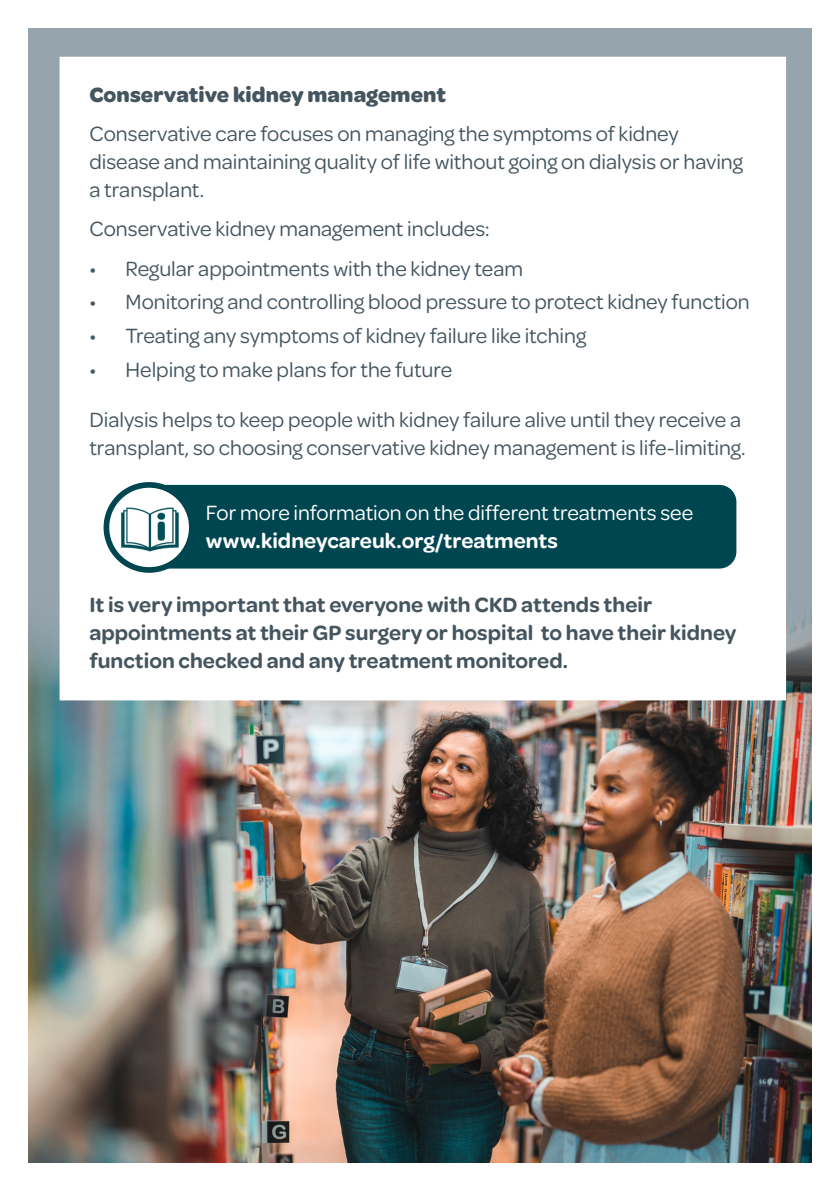
<style>
.page{position:relative;width:840px;height:1191px;background:#fff}
.page>*{position:absolute;margin:0;border:0;box-sizing:border-box;transform-origin:0 0}
.t1{font:22px/28px "Omnes";color:#45555f}
.t2{font:600 22px/28px "Omnes";letter-spacing:.005em;color:#45555f}
.t3{font:22px/28px "Omnes";color:#fff}
.t4{font:700 22px "Omnes";letter-spacing:.005em;color:#45555f}
.s1{font-weight:600}
</style>
<div class="page">
<div style="left:28px;top:28px;width:783px;height:1134px;background:#96a4ae"></div>
<img style="left:28px;top:587px;width:783px;height:575px">
<div style="left:60px;top:57px;width:725px;height:643px;background:#fff"></div>
<div style="left:120px;top:485px;width:616px;height:83px;background:#004650;border-radius:17px"></div>
<img style="left:106px;top:487px;width:86px;height:83px">
<div style="left:103px;top:482px;width:91px;height:91px;border:6px solid #004650;border-radius:50%"></div>
<p class="t4" style="left:89px;top:79px;width:358px">Conservative kidney management</p>
<p class="t1" style="left:89px;top:118px;width:654px">Conservative care focuses on managing the symptoms of kidney disease and maintaining quality of life without going on dialysis or having a transplant.</p>
<p class="t1" style="left:89px;top:214px;width:402px">Conservative kidney management includes:</p>
<p class="t1" style="left:89px;top:253px;width:435px">• Regular appointments with the kidney team</p>
<p class="t1" style="left:89px;top:287px;width:661px">• Monitoring and controlling blood pressure to protect kidney function</p>
<p class="t1" style="left:89px;top:320px;width:498px">• Treating any symptoms of kidney failure like itching</p>
<p class="t1" style="left:89px;top:354px;width:364px">• Helping to make plans for the future</p>
<p class="t1" style="left:89px;top:404px;width:657px">Dialysis helps to keep people with kidney failure alive until they receive a transplant, so choosing conservative kidney management is life-limiting.</p>
<p class="t3" style="left:206px;top:497px;width:489px">For more information on the different treatments see <span class="s1">www.kidneycareuk.org/treatments</span></p>
<p class="t2" style="left:89px;top:589px;width:648px">It is very important that everyone with CKD attends their appointments at their GP surgery or hospital to have their kidney function checked and any treatment monitored.</p>
</div>
